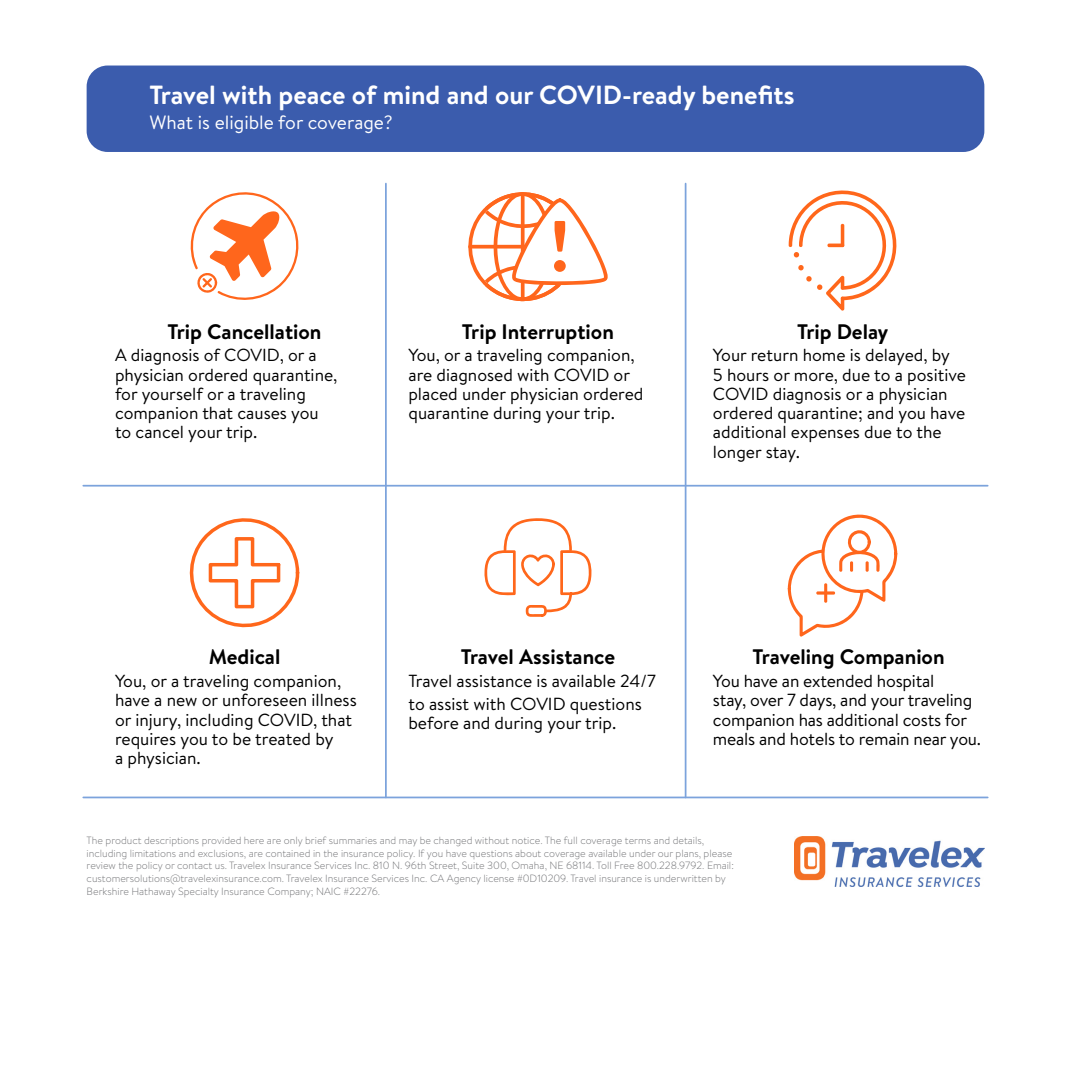
<style>
.page{position:relative;width:1071px;height:1071px;background:#fff}
.page>*{position:absolute;margin:0;border:0;box-sizing:border-box;transform-origin:0 0}
.t1{font:700 71.75px "Brandon Text";color:#ff661c}
.t2{font:700 26.25px "Brandon Text";color:#fff}
.t3{font:700 21px "Brandon Text";color:#000}
.t4{font:19.25px "Brandon Text";color:#fff}
.t5{font:17.5px/19.2px "Brandon Text";color:#000}
.t6{font:300 10.5px/12.6px "Brandon Text";color:#6d6e71}
</style>
<div class="page">
<div style="left:87px;top:66px;width:897px;height:86px;background:#3b5cad;border-radius:21px"></div>
<img style="left:795px;top:837px;width:189px;height:50px">
<hr style="left:83px;top:485px;width:905px;height:2px;background:#7ca3dc">
<hr style="left:83px;top:797px;width:905px;height:1px;background:#7ca3dc">
<hr style="left:685px;top:184px;width:1px;height:613px;background:#7ca3dc">
<hr style="left:385px;top:184px;width:2px;height:613px;background:#7ca3dc">
<svg style="left:190px;top:192px;width:109px;height:108px"></svg>
<svg style="left:189px;top:518px;width:110px;height:110px"></svg>
<svg style="left:468px;top:192px;width:140px;height:110px"></svg>
<svg style="left:484px;top:518px;width:108px;height:99px"></svg>
<svg style="left:789px;top:190px;width:108px;height:121px"></svg>
<svg style="left:788px;top:514px;width:109px;height:123px"></svg>
<h2 class="t2" style="left:149px;top:77px;width:647px">Travel with peace of mind and our COVID-ready benefits</h2>
<p class="t4" style="left:149px;top:109px;width:245px">What is eligible for coverage?</p>
<p class="t3" style="left:168px;top:317px;width:156px">Trip Cancellation</p>
<p class="t5" style="left:115px;top:345px;width:224px">A diagnosis of COVID, or a physician ordered quarantine, for yourself or a traveling companion that causes you to cancel your trip.</p>
<h1 class="t1" style="left:550px;top:196px;width:21px">!</h1>
<p class="t3" style="left:462px;top:317px;width:153px">Trip Interruption</p>
<p class="t5" style="left:408px;top:345px;width:237px">You, or a traveling companion, are diagnosed with COVID or placed under physician ordered quarantine during your trip.</p>
<p class="t3" style="left:797px;top:317px;width:93px">Trip Delay</p>
<p class="t5" style="left:713px;top:345px;width:254px">Your return home is delayed, by<br>5 hours or more, due to a positive<br>COVID diagnosis or a physician ordered quarantine; and you have additional expenses due to the longer stay.</p>
<p class="t3" style="left:209px;top:642px;width:73px">Medical</p>
<p class="t5" style="left:115px;top:671px;width:243px">You, or a traveling companion, have a new or unforeseen illness or injury, including COVID, that requires you to be treated by<br>a physician.</p>
<p class="t3" style="left:461px;top:642px;width:156px">Travel Assistance</p>
<p class="t5" style="left:408px;top:669px;width:249px;line-height:22.8px">Travel assistance is available 24/7 to assist with COVID questions</p>
<p class="t5" style="left:408px;top:713px;width:210px">before and during your trip.</p>
<p class="t3" style="left:753px;top:642px;width:194px">Traveling Companion</p>
<p class="t5" style="left:713px;top:671px;width:270px">You have an extended hospital<br>stay, over 7 days, and your traveling companion has additional costs for meals and hotels to remain near you.</p>
<p class="t6" style="left:87px;top:834px;width:649px">The product descriptions provided here are only brief summaries and may be changed without notice. The full coverage terms and details, including limitations and exclusions, are contained in the insurance policy. If you have questions about coverage available under our plans, please review the policy or contact us. Travelex Insurance Services Inc. 810 N. 96th Street, Suite 300, Omaha, NE 68114. Toll Free 800.228.9792. Email: customersolutions@travelexinsurance.com. Travelex Insurance Services Inc. CA Agency license #0D10209. Travel insurance is underwritten by Berkshire Hathaway Specialty Insurance Company; NAIC #22276.</p>
</div>
